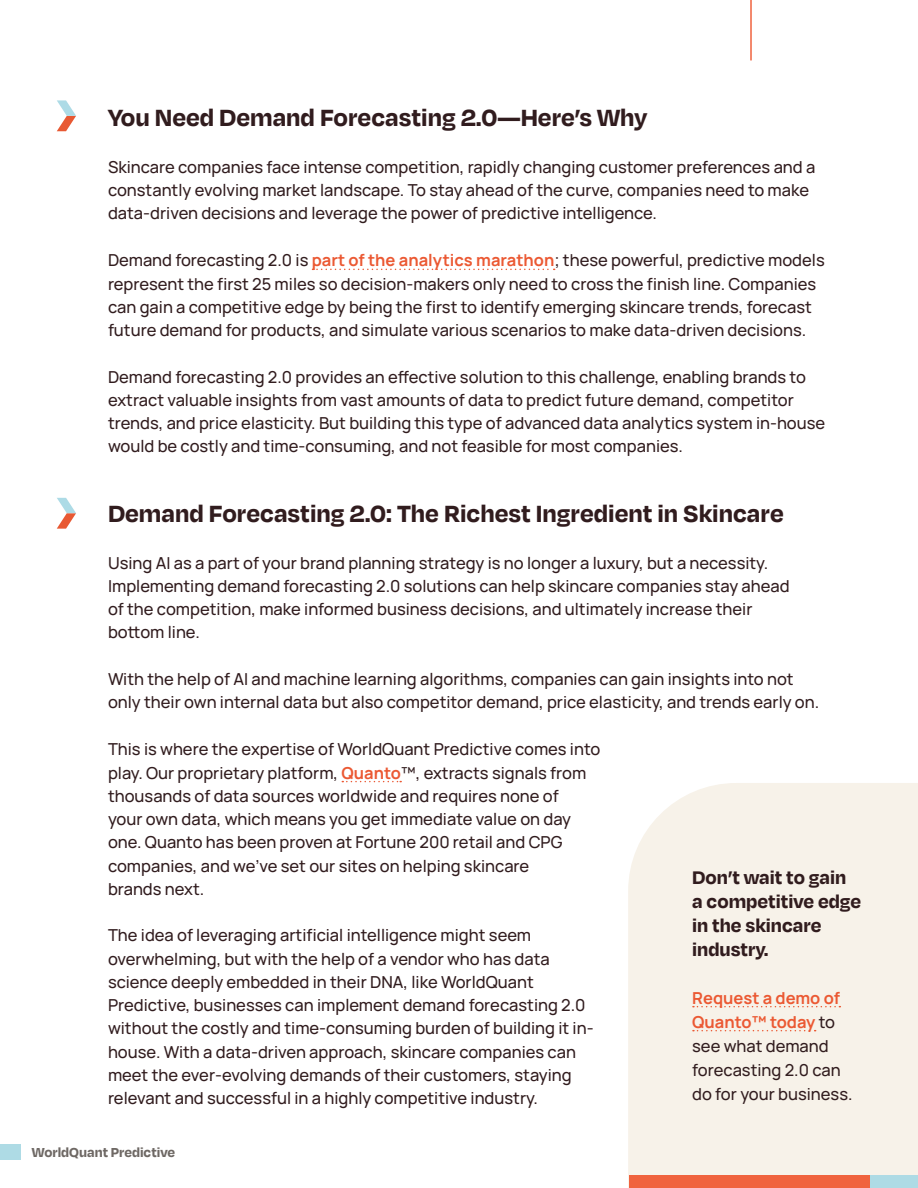
<style>
.page{position:relative;width:918px;height:1188px;background:#fff}
.page>*{position:absolute;margin:0;border:0;box-sizing:border-box;transform-origin:0 0}
.t1{font:700 27px "Degular";color:#311c1e}
.t2{font:700 21px/24px "Degular";color:#311c1e}
.t3{font:500 16.5px/23.2px "Manrope";color:#311c1e}
.t4{font:700 15px "Degular";color:#6e6864}
.s1{font-weight:700;color:#eb5933}
</style>
<div class="page">
<div style="left:0;top:1145px;width:21px;height:15px;background:#aedbe5"></div>
<svg style="left:313px;top:269px;width:242px;height:1px"></svg>
<svg style="left:342px;top:781px;width:59px;height:1px"></svg>
<div style="left:628px;top:783px;width:290px;height:405px;background:#f7f2e9"></div>
<svg style="left:693px;top:1006px;width:147px;height:1px"></svg>
<svg style="left:693px;top:1030px;width:123px;height:1px"></svg>
<hr style="left:750px;top:0;width:2px;height:60px;background:#f0633e">
<svg style="left:57px;top:100px;width:19px;height:31px"></svg>
<svg style="left:57px;top:498px;width:19px;height:31px"></svg>
<div style="left:742px;top:1176px;width:176px;height:12px;background:#aedbe5"></div>
<div style="left:629px;top:1176px;width:240px;height:12px;background:#f0633e"></div>
<h1 class="t1" style="left:108px;top:100px;width:541px">You Need Demand Forecasting 2.0—Here’s Why</h1>
<p class="t3" style="left:108px;top:154px;width:709px">Skincare companies face intense competition, rapidly changing customer preferences and a constantly evolving market landscape. To stay ahead of the curve, companies need to make data-driven decisions and leverage the power of predictive intelligence.</p>
<p class="t3" style="left:108px;top:248px;width:718px">Demand forecasting 2.0 is <span class="s1">part of the analytics marathon</span>; these powerful, predictive models represent the first 25 miles so decision-makers only need to cross the finish line. Companies can gain a competitive edge by being the first to identify emerging skincare trends, forecast future demand for products, and simulate various scenarios to make data-driven decisions.</p>
<p class="t3" style="left:108px;top:364px;width:719px">Demand forecasting 2.0 provides an effective solution to this challenge, enabling brands to extract valuable insights from vast amounts of data to predict future demand, competitor trends, and price elasticity. But building this type of advanced data analytics system in-house would be costly and time-consuming, and not feasible for most companies.</p>
<h1 class="t1" style="left:108px;top:496px;width:677px">Demand Forecasting 2.0: The Richest Ingredient in Skincare</h1>
<p class="t3" style="left:108px;top:550px;width:683px">Using AI as a part of your brand planning strategy is no longer a luxury, but a necessity.<br>Implementing demand forecasting 2.0 solutions can help skincare companies stay ahead of the competition, make informed business decisions, and ultimately increase their bottom line.</p>
<p class="t3" style="left:108px;top:667px;width:713px">With the help of AI and machine learning algorithms, companies can gain insights into not only their own internal data but also competitor demand, price elasticity, and trends early on.</p>
<p class="t3" style="left:108px;top:736px;width:494px">This is where the expertise of WorldQuant Predictive comes into play. Our proprietary platform, <span class="s1">Quanto</span>™, extracts signals from thousands of data sources worldwide and requires none of<br>your own data, which means you get immediate value on day one. Quanto has been proven at Fortune 200 retail and CPG companies, and we’ve set our sites on helping skincare<br>brands next.</p>
<p class="t3" style="left:108px;top:923px;width:487px">The idea of leveraging artificial intelligence might seem overwhelming, but with the help of a vendor who has data science deeply embedded in their DNA, like WorldQuant Predictive, businesses can implement demand forecasting 2.0 without the costly and time-consuming burden of building it in&shy;house. With a data-driven approach, skincare companies can meet the ever-evolving demands of their customers, staying relevant and successful in a highly competitive industry.</p>
<p class="t2" style="left:692px;top:864px;width:171px">Don’t wait to gain a competitive edge in the skincare industry.</p>
<p class="t3" style="left:692px;top:985px;width:162px;line-height:24px"><span class="s1">Request a demo of<br>Quanto™ today</span> to see what demand forecasting 2.0 can do for your business.</p>
<p class="t4" style="left:32px;top:1143px;width:145px">WorldQuant Predictive</p>
</div>
